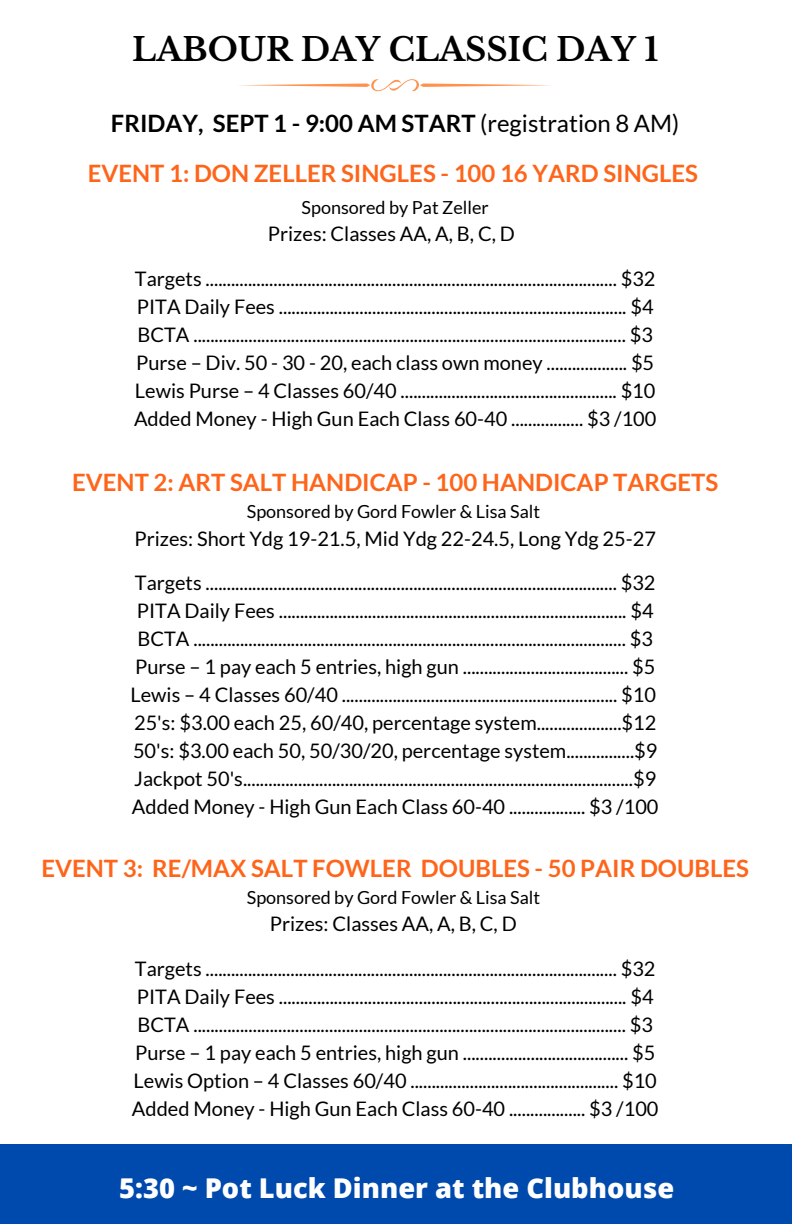
<style>
.page{position:relative;width:792px;height:1224px;background:#fff}
.page>*{position:absolute;margin:0;border:0;box-sizing:border-box;transform-origin:0 0}
.t1{font:700 32px "Libre Baskerville";color:#000}
.t2{font:800 27.2px "Open Sans";color:#fff}
.t3{font:700 24px/50px "Lato";color:#fe651a;text-align:center}
.t4{font:20px/28px "Lato";color:#000}
.t5{font:18px "Lato";color:#000}
.s1{color:#000}
.s2{font-weight:400;color:#000}
</style>
<div class="page">
<svg style="left:239px;top:79px;width:312px;height:12px"></svg>
<div style="left:0;top:1145px;width:792px;height:79px;background:#004aad"></div>
<h1 class="t1" style="left:132px;top:30px;width:528px">LABOUR DAY CLASSIC DAY 1</h1>
<p class="t3" style="left:88px;top:97px;width:612px"><span class="s1">FRIDAY, SEPT 1 - 9:00 AM START</span> <span class="s2">(registration 8 AM)<br></span>EVENT 1: DON ZELLER SINGLES - 100 16 YARD SINGLES</p>
<p class="t5" style="left:302px;top:196px;width:189px">Sponsored by Pat Zeller</p>
<p class="t4" style="left:268px;top:219px;width:248px">Prizes: Classes AA, A, B, C, D</p>
<p class="t4" style="left:134px;top:264px;width:524px">Targets ................................................................................................. $32<br>PITA Daily Fees .................................................................................. $4<br>BCTA ...................................................................................................... $3<br>Purse – Div. 50 - 30 - 20, each class own money ................... $5<br>Lewis Purse – 4 Classes 60/40 ................................................... $10<br>Added Money - High Gun Each Class 60-40 ................. $3 /100</p>
<p class="t3" style="left:72px;top:457px;width:648px">EVENT 2: ART SALT HANDICAP - 100 HANDICAP TARGETS</p>
<p class="t5" style="left:247px;top:500px;width:295px">Sponsored by Gord Fowler &amp; Lisa Salt</p>
<p class="t4" style="left:134px;top:524px;width:523px">Prizes: Short Ydg 19-21.5, Mid Ydg 22-24.5, Long Ydg 25-27</p>
<p class="t4" style="left:131px;top:568px;width:530px;text-align:center">Targets ................................................................................................. $32<br>PITA Daily Fees .................................................................................. $4<br>BCTA ...................................................................................................... $3<br>Purse – 1 pay each 5 entries, high gun ....................................... $5<br>Lewis – 4 Classes 60/40 ................................................................. $10<br>25's: $3.00 each 25, 60/40, percentage system....................$12<br>50's: $3.00 each 50, 50/30/20, percentage system................$9<br>Jackpot 50's............................................................................................$9<br>Added Money - High Gun Each Class 60-40 .................. $3 /100</p>
<p class="t3" style="left:41px;top:843px;width:709px">EVENT 3: RE/MAX SALT FOWLER DOUBLES - 50 PAIR DOUBLES</p>
<p class="t5" style="left:247px;top:886px;width:295px">Sponsored by Gord Fowler &amp; Lisa Salt</p>
<p class="t4" style="left:270px;top:909px;width:248px">Prizes: Classes AA, A, B, C, D</p>
<p class="t4" style="left:132px;top:954px;width:528px">Targets ................................................................................................. $32<br>PITA Daily Fees .................................................................................. $4<br>BCTA ...................................................................................................... $3<br>Purse – 1 pay each 5 entries, high gun ....................................... $5<br>Lewis Option – 4 Classes 60/40 ................................................. $10<br>Added Money - High Gun Each Class 60-40 .................. $3 /100</p>
<h2 class="t2" style="left:119px;top:1169px;width:556px">5:30 ~ Pot Luck Dinner at the Clubhouse</h2>
</div>
